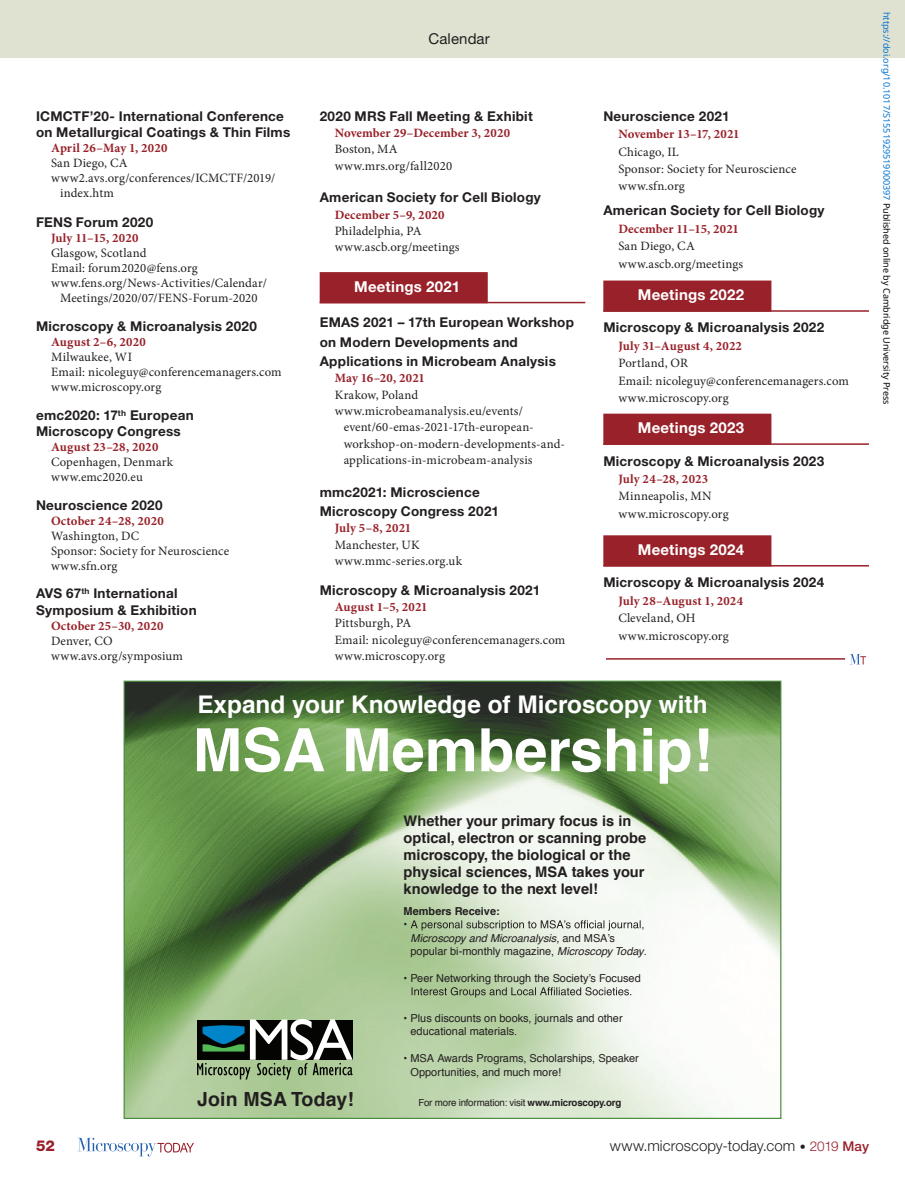
<style>
.page{position:relative;width:905px;height:1188px;background:#fff}
.page>*{position:absolute;margin:0;border:0;box-sizing:border-box;transform-origin:0 0}
.t1{font:700 59.7px "Helvetica";color:#fff}
.t2{font:700 24.3px "Helvetica";color:#fff}
.t3{font:700 19.5px "Helvetica";letter-spacing:.01em;color:#231f20}
.t4{font:700 15px "Helvetica Neue LT Std";letter-spacing:.015em;color:#fff}
.t5{font:300 15px "Helvetica Neue LT Std";letter-spacing:.005em;color:#231f20}
.t6{font:15px "Helvetica Neue LT Std";letter-spacing:.005em;color:#231f20}
.t7{font:800 15px "Helvetica Neue LT Std";color:#98212a}
.t8{font:700 14.55px/17.1px "Helvetica";color:#231f20}
.t9{font:700 13.5px/16.5px "Helvetica Neue LT Std";letter-spacing:.02em;color:#231f20}
.t10{font:12.75px/17.4px "Minion Pro";letter-spacing:.01em;color:#231f20}
.t11{font:700 12.75px "Minion Pro";letter-spacing:.01em;color:#98212a}
.t12{font:10.95px/13.4px "Helvetica";color:#231f20}
.t13{font:italic 10.95px/13.4px "Helvetica";color:#231f20}
.t14{font:700 10.95px "Helvetica";color:#231f20}
.t15{font:9.75px "Helvetica";letter-spacing:-.02em;color:#231f20}
.t16{font:9px "Noto Sans";color:#0172cf}
.s1{color:#000}
.s2{font-style:normal}
.s3{font-weight:700}
.s4{font-size:12px}
.s5{font-size:13.5px;color:#98212a}
.s6{font-weight:500;font-size:13.5px;color:#98212a}
</style>
<div class="page">
<svg style="left:78px;top:1138px;width:116px;height:18px"></svg>
<div style="left:0;top:0;width:904px;height:58px;background:#e0e2d1"></div>
<hr style="left:320px;top:302px;width:265px;height:1px;background:#98212a">
<div style="left:320px;top:272px;width:168px;height:31px;background:#98212a"></div>
<hr style="left:603px;top:310px;width:265px;height:2px;background:#98212a">
<div style="left:603px;top:281px;width:168px;height:31px;background:#98212a"></div>
<hr style="left:603px;top:443px;width:265px;height:2px;background:#98212a">
<div style="left:603px;top:414px;width:168px;height:31px;background:#98212a"></div>
<hr style="left:603px;top:565px;width:265px;height:2px;background:#98212a">
<div style="left:603px;top:535px;width:168px;height:31px;background:#98212a"></div>
<hr style="left:606px;top:658px;width:239px;height:2px;background:#98212a">
<svg style="left:849px;top:654px;width:17px;height:10px"></svg>
<img style="left:125px;top:683px;width:654px;height:434px">
<svg style="left:197px;top:1019px;width:155px;height:61px;background:#607366"></svg>
<svg style="left:410px;top:920px;width:233px;height:11px;background:#b3bdac"></svg>
<svg style="left:411px;top:987px;width:220px;height:10px;background:#a0ae95"></svg>
<p class="t9" style="left:36px;top:107px;width:256px">ICMCTF’20- International Conference on Metallurgical Coatings &amp; Thin Films</p>
<p class="t11" style="left:51px;top:139px;width:118px">April 26–May 1, 2020</p>
<p class="t10" style="left:51px;top:155px;width:78px">San Diego, CA</p>
<p class="t10" style="left:51px;top:170px;width:226px">www2.avs.org/conferences/ICMCTF/2019/</p>
<p class="t10" style="left:60px;top:185px;width:56px">index.htm</p>
<p class="t9" style="left:36px;top:214px;width:119px">FENS Forum 2020</p>
<p class="t11" style="left:51px;top:229px;width:89px">July 11–15, 2020</p>
<p class="t10" style="left:51px;top:245px;width:97px">Glasgow, Scotland</p>
<p class="t10" style="left:51px;top:260px;width:148px">Email: forum2020@fens.org</p>
<p class="t10" style="left:51px;top:275px;width:217px">www.fens.org/News-Activities/Calendar/</p>
<p class="t10" style="left:60px;top:290px;width:199px">Meetings/2020/07/FENS-Forum-2020</p>
<p class="t9" style="left:36px;top:318px;width:222px">Microscopy &amp; Microanalysis 2020</p>
<p class="t11" style="left:51px;top:333px;width:96px">August 2–6, 2020</p>
<p class="t10" style="left:51px;top:350px;width:232px;line-height:15px">Milwaukee, WI<br>Email: nicoleguy@conferencemanagers.com www.microscopy.org</p>
<p class="t9" style="left:36px;top:406px;width:159px">emc2020: 17<sup>th</sup> European<br>Microscopy Congress</p>
<p class="t11" style="left:51px;top:438px;width:109px">August 23–28, 2020</p>
<p class="t10" style="left:51px;top:455px;width:123px;line-height:15px">Copenhagen, Denmark www.emc2020.eu</p>
<p class="t9" style="left:36px;top:496px;width:128px">Neuroscience 2020</p>
<p class="t11" style="left:51px;top:512px;width:114px">October 24–28, 2020</p>
<p class="t10" style="left:51px;top:528px;width:180px;line-height:15px">Washington, DC<br>Sponsor: Society for Neuroscience www.sfn.org</p>
<p class="t9" style="left:36px;top:585px;width:162px">AVS 67<sup>th</sup> International<br>Symposium &amp; Exhibition</p>
<p class="t11" style="left:51px;top:617px;width:114px">October 25–30, 2020</p>
<p class="t10" style="left:51px;top:633px;width:133px;line-height:15px">Denver, CO www.avs.org/symposium</p>
<p class="t6" style="left:428px;top:30px;width:63px">Calendar</p>
<p class="t9" style="left:320px;top:107px;width:214px">2020 MRS Fall Meeting &amp; Exhibit</p>
<p class="t11" style="left:334px;top:124px;width:177px">November 29–December 3, 2020</p>
<p class="t10" style="left:334px;top:141px;width:119px;line-height:16.4px">Boston, MA www.mrs.org/fall2020</p>
<p class="t9" style="left:320px;top:189px;width:223px">American Society for Cell Biology</p>
<p class="t11" style="left:334px;top:206px;width:111px">December 5–9, 2020</p>
<p class="t10" style="left:334px;top:223px;width:126px;line-height:16.4px">Philadelphia, PA www.ascb.org/meetings</p>
<p class="t4" style="left:354px;top:277px;width:107px">Meetings 2021</p>
<p class="t9" style="left:320px;top:313px;width:256px;line-height:19.4px">EMAS 2021 – 17th European Workshop on Modern Developments and<br>Applications in Microbeam Analysis</p>
<p class="t11" style="left:334px;top:369px;width:92px">May 16–20, 2021</p>
<p class="t10" style="left:334px;top:386px;width:85px">Krakow, Poland</p>
<p class="t10" style="left:334px;top:402px;width:190px">www.microbeamanalysis.eu/events/</p>
<p class="t10" style="left:344px;top:419px;width:192px">event/60-emas-2021-17th-european-</p>
<p class="t10" style="left:344px;top:435px;width:223px">workshop-on-modern-developments-and-</p>
<p class="t10" style="left:344px;top:451px;width:190px">applications-in-microbeam-analysis</p>
<p class="t9" style="left:320px;top:482px;width:181px;line-height:19.4px">mmc2021: Microscience<br>Microscopy Congress 2021</p>
<p class="t11" style="left:334px;top:519px;width:78px">July 5–8, 2021</p>
<p class="t10" style="left:334px;top:536px;width:129px;line-height:16.4px">Manchester, UK www.mmc-series.org.uk</p>
<p class="t9" style="left:320px;top:581px;width:222px">Microscopy &amp; Microanalysis 2021</p>
<p class="t11" style="left:334px;top:598px;width:94px">August 1–5, 2021</p>
<p class="t10" style="left:334px;top:615px;width:232px;line-height:16.4px">Pittsburgh, PA<br>Email: nicoleguy@conferencemanagers.com www.microscopy.org</p>
<p class="t9" style="left:603px;top:107px;width:128px">Neuroscience 2021</p>
<p class="t11" style="left:618px;top:125px;width:123px">November 13–17, 2021</p>
<p class="t10" style="left:618px;top:143px;width:180px">Chicago, IL<br>Sponsor: Society for Neuroscience www.sfn.org</p>
<p class="t9" style="left:603px;top:202px;width:223px">American Society for Cell Biology</p>
<p class="t11" style="left:618px;top:220px;width:122px">December 11–15, 2021</p>
<p class="t10" style="left:618px;top:237px;width:126px">San Diego, CA www.ascb.org/meetings</p>
<p class="t4" style="left:638px;top:285px;width:108px">Meetings 2022</p>
<p class="t9" style="left:603px;top:319px;width:222px">Microscopy &amp; Microanalysis 2022</p>
<p class="t11" style="left:618px;top:337px;width:125px">July 31–August 4, 2022</p>
<p class="t10" style="left:618px;top:355px;width:232px">Portland, OR<br>Email: nicoleguy@conferencemanagers.com www.microscopy.org</p>
<p class="t4" style="left:638px;top:419px;width:108px">Meetings 2023</p>
<p class="t9" style="left:603px;top:452px;width:222px">Microscopy &amp; Microanalysis 2023</p>
<p class="t11" style="left:618px;top:470px;width:91px">July 24–28, 2023</p>
<p class="t10" style="left:618px;top:488px;width:112px">Minneapolis, MN www.microscopy.org</p>
<p class="t4" style="left:638px;top:540px;width:108px">Meetings 2024</p>
<p class="t9" style="left:603px;top:574px;width:222px">Microscopy &amp; Microanalysis 2024</p>
<p class="t11" style="left:618px;top:592px;width:126px">July 28–August 1, 2024</p>
<p class="t10" style="left:618px;top:609px;width:112px">Cleveland, OH www.microscopy.org</p>
<p class="t16" style="left:893px;top:12px;width:394px;rotate:90deg">https://doi.org/10.1017/S1551929519000397 <span class="s1">Published online by Cambridge University Press</span></p>
<h2 class="t2" style="left:197px;top:685px;width:511px">Expand your Knowledge of Microscopy with</h2>
<h1 class="t1" style="left:192px;top:702px;width:521px">MSA Membership!</h1>
<p class="t8" style="left:403px;top:813px;width:244px">Whether your primary focus is in optical, electron or scanning probe microscopy, the biological or the physical sciences, MSA takes your knowledge to the next level!</p>
<p class="t14" style="left:403px;top:902px;width:98px">Members Receive:</p>
<p class="t12" style="left:403px;top:918px;width:5px">•</p>
<p class="t13" style="left:410px;top:931px;width:238px">Microscopy and Microanalysis<span class="s2">, and MSA’s popular bi-monthly magazine,</span> Microscopy Today<span class="s2">.</span></p>
<p class="t12" style="left:403px;top:972px;width:239px">• Peer Networking through the Society’s Focused</p>
<p class="t12" style="left:410px;top:1012px;width:214px;text-indent:-7px">• Plus discounts on books, journals and other educational materials.</p>
<p class="t12" style="left:410px;top:1052px;width:230px;text-indent:-7px">• MSA Awards Programs, Scholarships, Speaker<br>Opportunities, and much more!</p>
<h3 class="t3" style="left:197px;top:1084px;width:158px">Join MSA Today!</h3>
<p class="t15" style="left:418px;top:1095px;width:204px">For more information: visit <span class="s3">www.microscopy.org</span></p>
<p class="t7" style="left:36px;top:1137px;width:20px">52</p>
<p class="t5" style="left:609px;top:1137px;width:261px">www.microscopy-today.com <span class="s4">•</span> <span class="s5">2019</span> <span class="s6">May</span></p>
</div>
